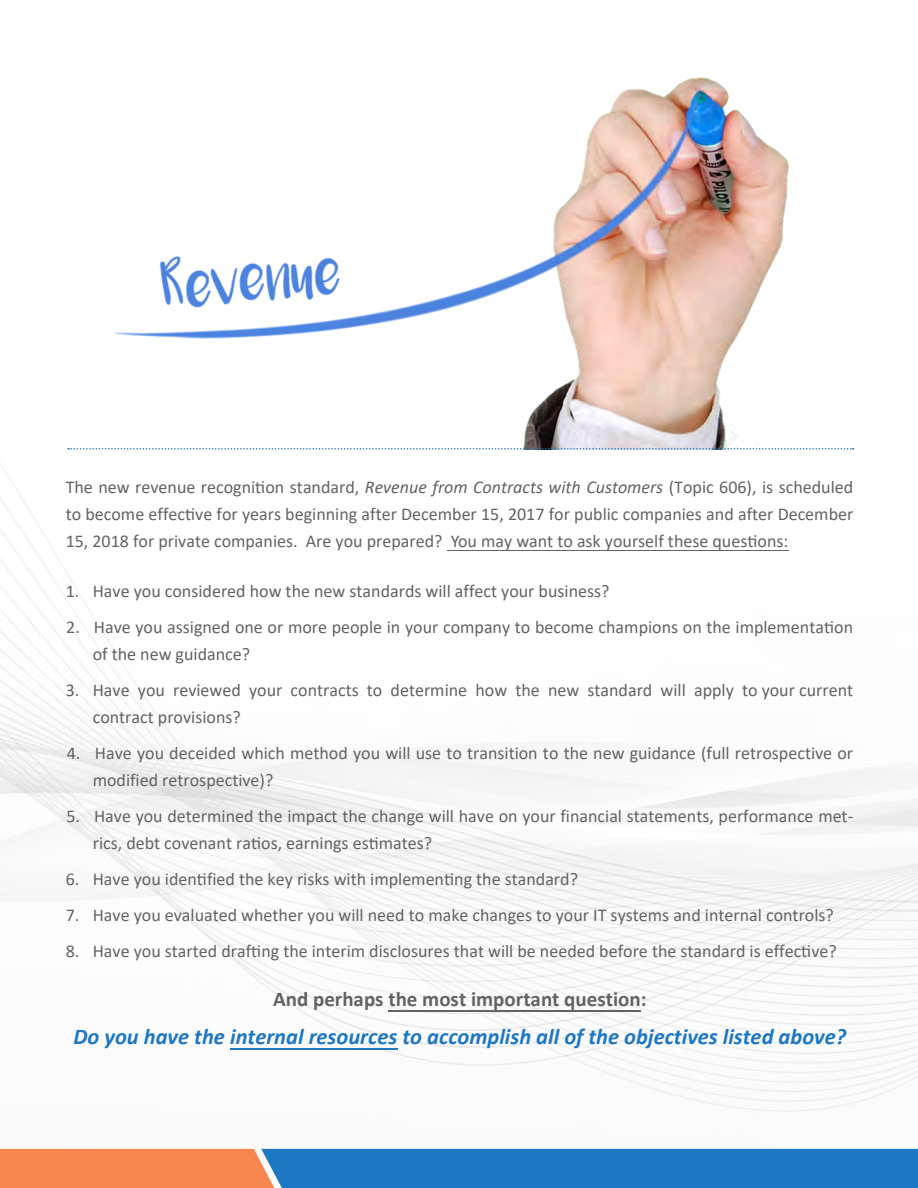
<style>
.page{position:relative;width:918px;height:1188px;background:#fff}
.page>*{position:absolute;margin:0;border:0;box-sizing:border-box;transform-origin:0 0}
.t1{font:italic 700 22.5px "Calibri";color:#1d77c3}
.t2{font:700 21px "Calibri";color:#636366}
.t3{font:18px/27px "Calibri";color:#636366}
.s1{font-style:italic}
</style>
<div class="page">
<img style="left:0;top:448px;width:918px;height:701px">
<img style="left:114px;top:77px;width:675px;height:371px">
<svg style="left:0;top:1149px;width:918px;height:39px"></svg>
<svg style="left:68px;top:448px;width:786px;height:2px"></svg>
<hr style="left:447px;top:550px;width:341px;height:1px;background:#636366">
<hr style="left:388px;top:1010px;width:253px;height:2px;background:#636366">
<hr style="left:230px;top:1048px;width:167px;height:2px;background:#1d77c3">
<p class="t3" style="left:66px;top:473px;width:789px;text-align:justify">The new revenue recognition standard, <span class="s1">Revenue from Contracts with Customers</span> (Topic 606), is scheduled to become effective for years beginning after December 15, 2017 for public companies and after December 15, 2018 for private companies. Are you prepared? You may want to ask yourself these questions:</p>
<p class="t3" style="left:66px;top:577px;width:545px">1. Have you considered how the new standards will affect your business?</p>
<p class="t3" style="left:93px;top:613px;width:762px;text-indent:-26px">2. Have you assigned one or more people in your company to become champions on the implementation of the new guidance?</p>
<p class="t3" style="left:93px;top:676px;width:762px;text-indent:-27px">3. Have you reviewed your contracts to determine how the new standard will apply to your current contract provisions?</p>
<p class="t3" style="left:93px;top:739px;width:762px;text-indent:-26px">4. Have you deceided which method you will use to transition to the new guidance (full retrospective or modified retrospective)?</p>
<p class="t3" style="left:93px;top:802px;width:762px;text-indent:-26px">5. Have you determined the impact the change will have on your financial statements, performance met&shy;rics, debt covenant ratios, earnings estimates?</p>
<p class="t3" style="left:66px;top:865px;width:514px">6. Have you identified the key risks with implementing the standard?</p>
<p class="t3" style="left:66px;top:901px;width:770px">7. Have you evaluated whether you will need to make changes to your IT systems and internal controls?</p>
<p class="t3" style="left:66px;top:937px;width:773px">8. Have you started drafting the interim disclosures that will be needed before the standard is effective?</p>
<p class="t2" style="left:273px;top:985px;width:375px">And perhaps the most important question:</p>
<p class="t1" style="left:73px;top:1021px;width:774px">Do you have the internal resources to accomplish all of the objectives listed above?</p>
</div>
